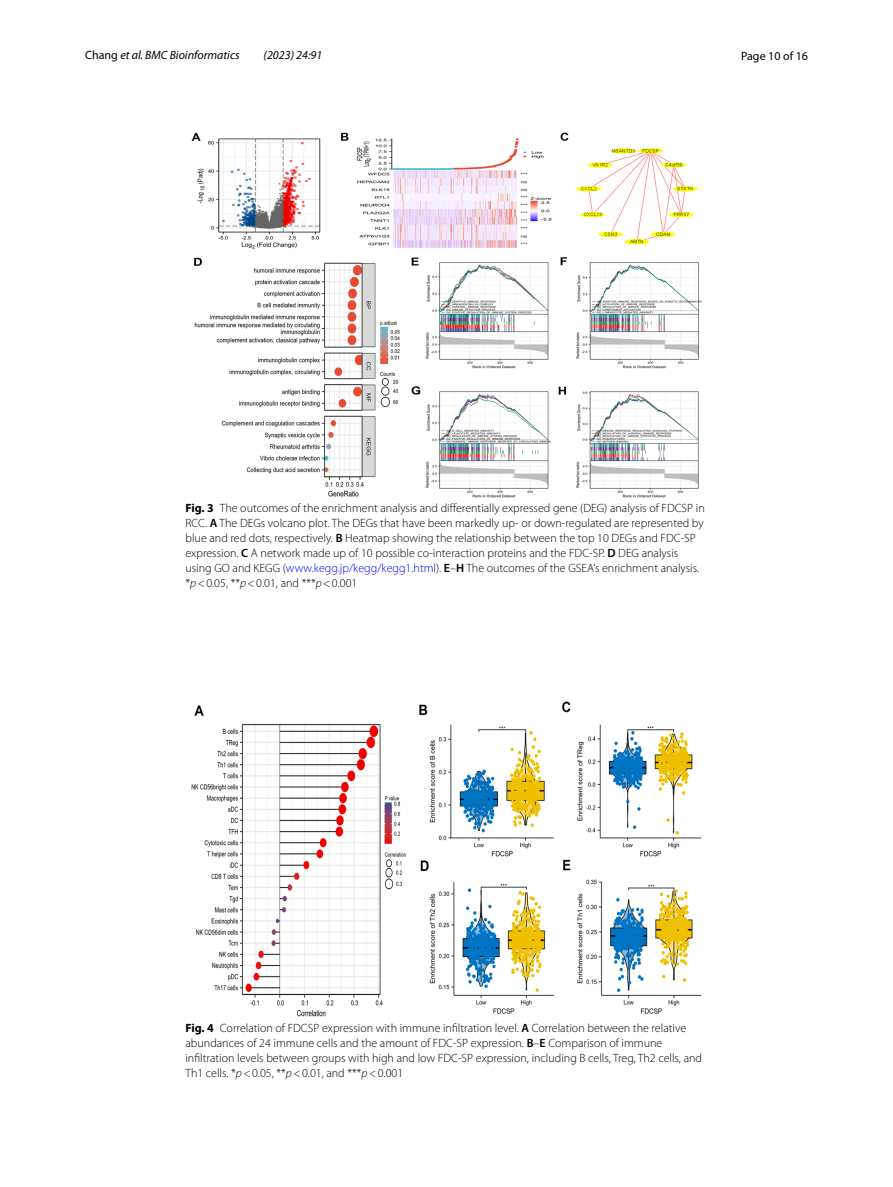
<style>
.page{position:relative;width:893px;height:1187px;background:#fff}
.page>*{position:absolute;margin:0;border:0;box-sizing:border-box;transform-origin:0 0}
.t1{font:300 12px/15px "Myriad Pro";color:#000}
.t2{font:italic 12px "Myriad Pro";color:#000}
.t3{font:12px "Myriad Pro";color:#000}
.s1{font-style:normal}
.s2{font-weight:700}
.s3{font-weight:600}
.s4{color:#00f}
.s5{font-style:italic}
</style>
<div class="page">
<img style="left:191px;top:133px;width:511px;height:364px">
<img style="left:191px;top:702px;width:511px;height:314px">
<p class="t2" style="left:85px;top:48px;width:156px"><span class="s1">Chang</span> et al. BMC Bioinformatics</p>
<p class="t2" style="left:264px;top:48px;width:60px">(2023) 24:91</p>
<p class="t3" style="left:741px;top:48px;width:68px">Page 10 of 16</p>
<p class="t1" style="left:185px;top:501px;width:521px"><span class="s2">Fig. 3</span> The outcomes of the enrichment analysis and differentially expressed gene (DEG) analysis of FDCSP in RCC. <span class="s3">A</span> The DEGs volcano plot. The DEGs that have been markedly up- or down-regulated are represented by blue and red dots, respectively. <span class="s3">B</span> Heatmap showing the relationship between the top 10 DEGs and FDC-SP expression. <span class="s3">C</span> A network made up of 10 possible co-interaction proteins and the FDC-SP. <span class="s3">D</span> DEG analysis using GO and KEGG (<span class="s4">www.kegg.jp/kegg/kegg1.html</span>). <span class="s3">E</span>–<span class="s3">H</span> The outcomes of the GSEA’s enrichment analysis. *<span class="s5">p</span>&lt;0.05, **<span class="s5">p</span>&lt;0.01, and ***<span class="s5">p</span>&lt;0.001</p>
<p class="t1" style="left:185px;top:1020px;width:518px"><span class="s2">Fig. 4</span> Correlation of FDCSP expression with immune infiltration level. <span class="s3">A</span> Correlation between the relative abundances of 24 immune cells and the amount of FDC-SP expression. <span class="s3">B</span>–<span class="s3">E</span> Comparison of immune infiltration levels between groups with high and low FDC-SP expression, including B cells, Treg, Th2 cells, and Th1 cells. *<span class="s5">p</span>&lt;0.05, **<span class="s5">p</span>&lt;0.01, and ***<span class="s5">p</span>&lt;0.001</p>
</div>
